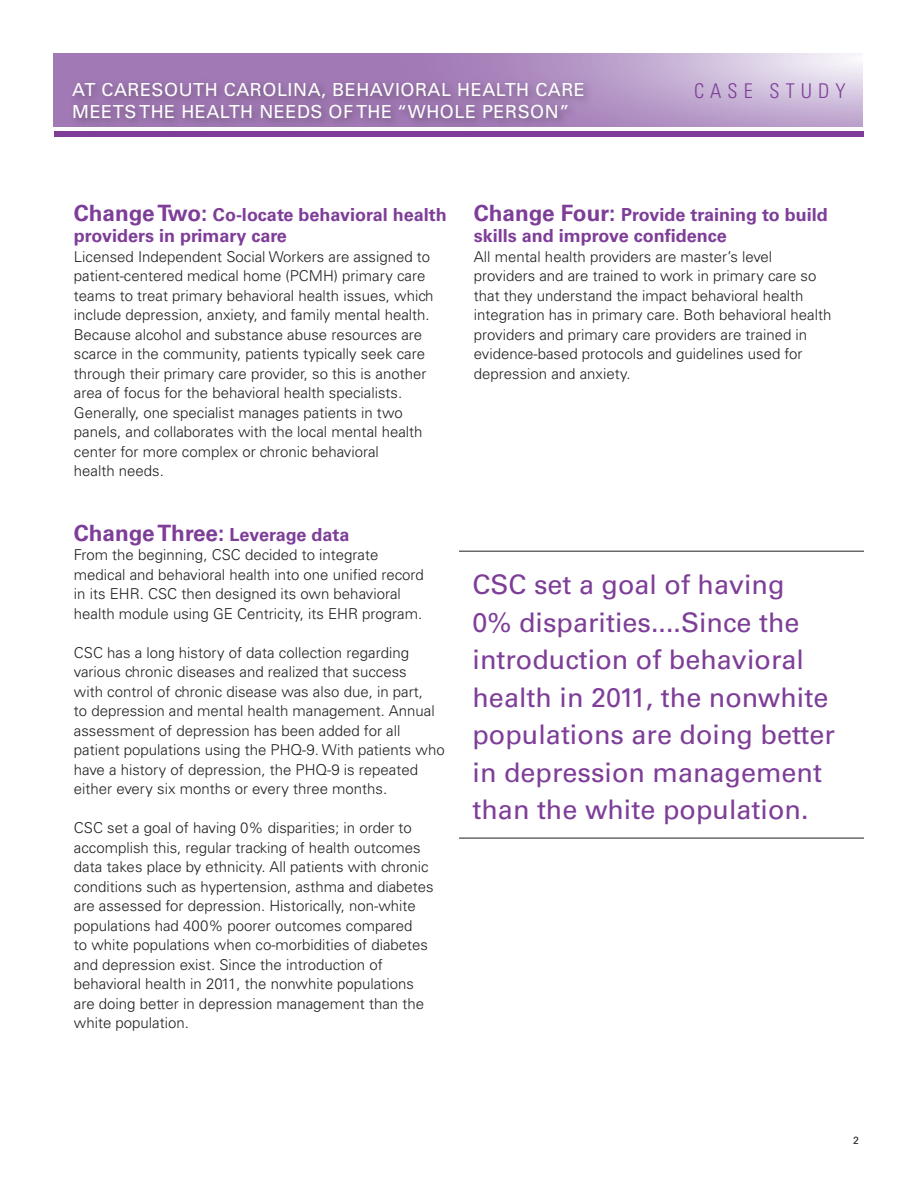
<style>
.page{position:relative;width:918px;height:1188px;background:#fff}
.page>*{position:absolute;margin:0;border:0;box-sizing:border-box;transform-origin:0 0}
.MHB_Headline_large_w{font:27px/37.5px "Univers LT Std";color:#7e3e98}
.MHB_Headline_large_w-2{font:700 22.5px "Univers LT Std";color:#7e3e98}
.t1{font:300 condensed 20.25px "Univers LT Std";letter-spacing:.3em;color:#7e3e98}
.MHB_Headline_large_w-3{font:700 18px/21px "Univers LT Std";color:#7e3e98}
.t2{font:18px "Univers LT Std";letter-spacing:.03em;color:#fff}
.MHB_Headline_large_w-4{font:300 15px/19.5px "Univers LT Std";color:#231f20}
.t3{font:10.5px "Univers LT Std";color:#231f20}
.s1{font-size:22.5px}
.s2{font-size:18px}
</style>
<div class="page">
<div style="left:68px;top:78px;width:526px;height:51px;background:#231f20;opacity:.45"></div>
<div style="left:54px;top:131px;width:810px;height:5px;background:#7e3e98"></div>
<hr style="left:459px;top:551px;width:405px;height:1px;background:#231f20">
<hr style="left:459px;top:838px;width:405px;height:1px;background:#231f20">
<p class="t2" style="left:72px;top:79px;width:514px">AT CARESOUTH CAROLINA, BEHAVIORAL HEALTH CARE</p>
<h3 class="t1" style="left:694px;top:79px;width:153px">CASE STUDY</h3>
<p class="t2" style="left:72px;top:101px;width:499px">MEETS THE HEALTH NEEDS OF THE “WHOLE PERSON”</p>
<p class="MHB_Headline_large_w-3" style="left:74px;top:205px;width:374px"><span class="s1">Change Two:</span> Co-locate behavioral health providers in primary care</p>
<p class="MHB_Headline_large_w-4" style="left:74px;top:247px;width:361px">Licensed Independent Social Workers are assigned to patient-centered medical home (PCMH) primary care teams to treat primary behavioral health issues, which include depression, anxiety, and family mental health.<br>Because alcohol and substance abuse resources are scarce in the community, patients typically seek care through their primary care provider, so this is another area of focus for the behavioral health specialists.<br>Generally, one specialist manages patients in two panels, and collaborates with the local mental health center for more complex or chronic behavioral<br>health needs.</p>
<p class="MHB_Headline_large_w-2" style="left:74px;top:520px;width:277px">Change Three: <span class="s2">Leverage data</span></p>
<p class="MHB_Headline_large_w-4" style="left:74px;top:545px;width:352px">From the beginning, CSC decided to integrate medical and behavioral health into one unified record in its EHR. CSC then designed its own behavioral health module using GE Centricity, its EHR program.</p>
<p class="MHB_Headline_large_w-4" style="left:74px;top:643px;width:372px">CSC has a long history of data collection regarding various chronic diseases and realized that success<br>with control of chronic disease was also due, in part,<br>to depression and mental health management. Annual assessment of depression has been added for all patient populations using the PHQ-9. With patients who have a history of depression, the PHQ-9 is repeated either every six months or every three months.</p>
<p class="MHB_Headline_large_w-4" style="left:74px;top:818px;width:361px">CSC set a goal of having 0% disparities; in order to accomplish this, regular tracking of health outcomes data takes place by ethnicity. All patients with chronic conditions such as hypertension, asthma and diabetes are assessed for depression. Historically, non-white populations had 400% poorer outcomes compared<br>to white populations when co-morbidities of diabetes and depression exist. Since the introduction of behavioral health in 2011, the nonwhite populations are doing better in depression management than the white population.</p>
<p class="MHB_Headline_large_w-3" style="left:474px;top:205px;width:355px"><span class="s1">Change Four:</span> Provide training to build skills and improve confidence</p>
<p class="MHB_Headline_large_w-4" style="left:474px;top:247px;width:359px">All mental health providers are master’s level providers and are trained to work in primary care so that they understand the impact behavioral health integration has in primary care. Both behavioral health providers and primary care providers are trained in evidence-based protocols and guidelines used for depression and anxiety.</p>
<p class="MHB_Headline_large_w" style="left:472px;top:566px;width:364px">CSC set a goal of having<br>0% disparities....Since the introduction of behavioral health in 2011, the nonwhite populations are doing better in depression management than the white population.</p>
<p class="t3" style="left:853px;top:1134px;width:7px">2</p>
</div>
